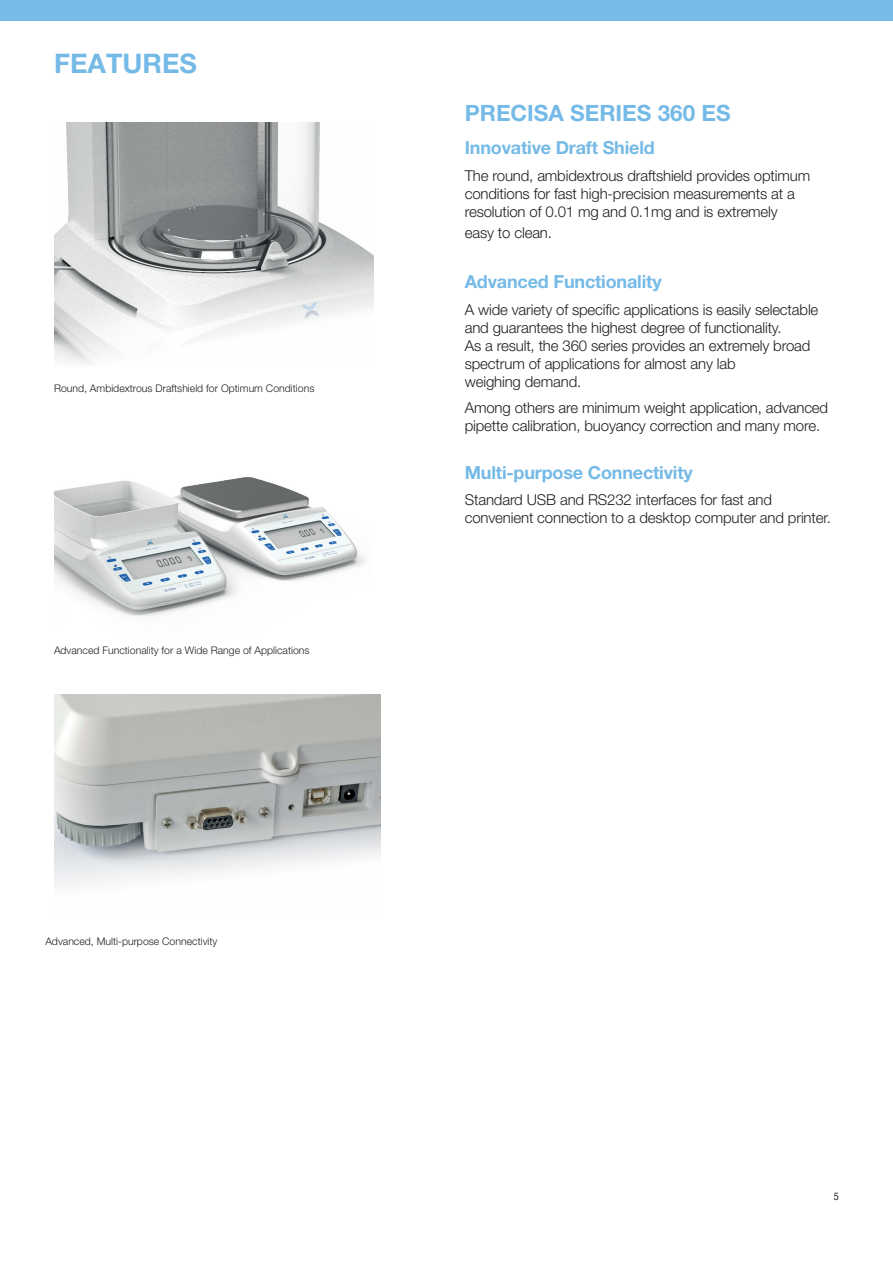
<style>
.page{position:relative;width:893px;height:1263px;background:#fff}
.page>*{position:absolute;margin:0;border:0;box-sizing:border-box;transform-origin:0 0}
.t1{font:700 27px "Helvetica Neue LT Pro";color:#75bae7}
.t2{font:700 22.5px "Helvetica Neue LT Pro";color:#75bae7}
.t3{font:700 18px "Helvetica Neue LT Pro";letter-spacing:-.01em;color:#75bae7}
.t4{font:300 15px/18px "Helvetica Neue LT Pro";letter-spacing:-.01em;color:#231f20}
.t5{font:300 10.5px "Helvetica Neue LT Pro";color:#231f20}
.t6{font:condensed 10.5px "Helvetica Neue LT Pro";color:#231f20}
</style>
<div class="page">
<div style="left:0;top:0;width:893px;height:20px;background:#77bce8"></div>
<img style="left:54px;top:477px;width:311px;height:139px">
<img style="left:54px;top:122px;width:319px;height:242px">
<img style="left:54px;top:694px;width:327px;height:193px">
<h1 class="t1" style="left:54px;top:47px;width:145px">FEATURES</h1>
<p class="t5" style="left:54px;top:382px;width:262px">Round, Ambidextrous Draftshield for Optimum Conditions</p>
<p class="t5" style="left:54px;top:644px;width:257px">Advanced Functionality for a Wide Range of Applications</p>
<p class="t5" style="left:45px;top:935px;width:174px">Advanced, Multi-purpose Connectivity</p>
<h2 class="t2" style="left:465px;top:99px;width:267px">PRECISA SERIES 360 ES</h2>
<p class="t3" style="left:465px;top:137px;width:192px">Innovative Draft Shield</p>
<p class="t4" style="left:465px;top:166px;width:347px">The round, ambidextrous draftshield provides optimum conditions for fast high-precision measurements at a resolution of 0.01 mg and 0.1mg and is extremely</p>
<p class="t4" style="left:465px;top:223px;width:89px">easy to clean.</p>
<p class="t3" style="left:465px;top:271px;width:198px">Advanced Functionality</p>
<p class="t4" style="left:465px;top:300px;width:355px">A wide variety of specific applications is easily selectable and guarantees the highest degree of functionality.<br>As a result, the 360 series provides an extremely broad spectrum of applications for almost any lab<br>weighing demand.</p>
<p class="t4" style="left:465px;top:399px;width:365px">Among others are minimum weight application, advanced pipette calibration, buoyancy correction and many more.</p>
<p class="t3" style="left:465px;top:461px;width:230px">Multi-purpose Connectivity</p>
<p class="t4" style="left:465px;top:491px;width:368px">Standard USB and RS232 interfaces for fast and convenient connection to a desktop computer and printer.</p>
<p class="t6" style="left:834px;top:1190px;width:7px">5</p>
</div>
